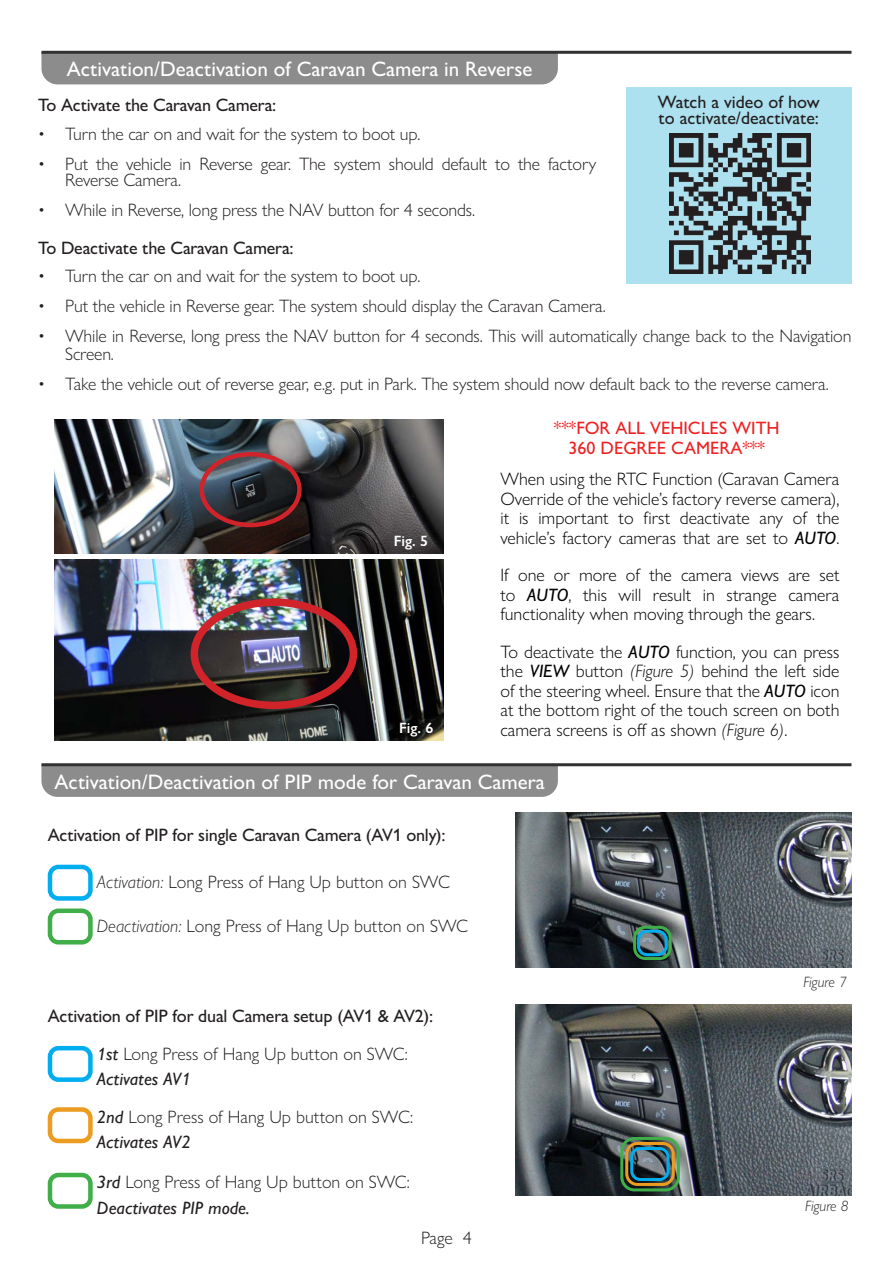
<style>
.page{position:relative;width:893px;height:1263px;background:#fff}
.page>*{position:absolute;margin:0;border:0;box-sizing:border-box;transform-origin:0 0}
.t1{font:500 21px "Gill Sans Nova";color:#fff}
.t2{font:300 18px/16.5px "Gill Sans Nova";letter-spacing:-.01em;color:#231f20}
.t3{font:300 18px/19.5px "Gill Sans Nova";color:#000;text-align:justify}
.t4{font:500 18px "Gill Sans Nova";letter-spacing:-.01em;color:#231f20}
.t5{font:italic 500 18px "Gill Sans Nova";color:#231f20}
.t6{font:500 18px "Gill Sans Nova";color:#ee2123}
.t7{font:italic 300 15px "Gill Sans Nova";color:#231f20}
.t8{font:600 15px "Gill Sans Nova";letter-spacing:-.005em;color:#fff}
.s1{font-weight:500;font-style:italic}
.s2{font-style:italic}
</style>
<div class="page">
<div style="left:41px;top:54px;width:517px;height:30px;background:#8c8c8c"></div>
<hr style="left:41px;top:51px;width:810px;height:3px;background:#323132">
<svg style="left:41px;top:766px;width:517px;height:31px;background:#8c8c8c"></svg>
<hr style="left:41px;top:763px;width:810px;height:3px;background:#323132">
<img style="left:515px;top:812px;width:336px;height:155px">
<div style="left:48px;top:865px;width:45px;height:36px;border:4px solid #00aeef;border-radius:9px"></div>
<div style="left:48px;top:908px;width:45px;height:36px;border:4px solid #40ae49;border-radius:9px"></div>
<div style="left:637px;top:930px;width:31px;height:26px;border:3px solid #00aeef;border-radius:9px"></div>
<div style="left:633px;top:926px;width:39px;height:34px;border:3px solid #40ae49;border-radius:11px"></div>
<img style="left:515px;top:1004px;width:336px;height:191px">
<div style="left:48px;top:1046px;width:45px;height:36px;border:4px solid #00aeef;border-radius:9px"></div>
<div style="left:48px;top:1107px;width:45px;height:36px;border:4px solid #ec9c20;border-radius:9px"></div>
<div style="left:630px;top:1147px;width:39px;height:34px;border:3px solid #00aeef;border-radius:9px"></div>
<div style="left:625px;top:1142px;width:50px;height:44px;border:3px solid #ec9c20;border-radius:11px"></div>
<div style="left:48px;top:1173px;width:45px;height:36px;border:4px solid #40ae49;border-radius:9px"></div>
<div style="left:620px;top:1137px;width:60px;height:54px;border:3px solid #40ae49;border-radius:13px"></div>
<div style="left:626px;top:87px;width:225px;height:197px;background:#ade1ef"></div>
<img style="left:670px;top:133px;width:140px;height:141px">
<img style="left:54px;top:559px;width:390px;height:181px">
<img style="left:54px;top:420px;width:390px;height:134px">
<div style="left:191px;top:598px;width:166px;height:111px;border:8px solid #d1232a;border-radius:50%"></div>
<div style="left:199px;top:452px;width:103px;height:75px;border:4px solid #d1232a;border-radius:50%"></div>
<p class="t1" style="left:67px;top:56px;width:467px">Activation/Deactivation of Caravan Camera in Reverse</p>
<p class="t4" style="left:38px;top:94px;width:239px">To Activate the Caravan Camera:</p>
<p class="t2" style="left:38px;top:125px;width:384px">• Turn the car on and wait for the system to boot up.</p>
<p class="t2" style="left:65px;top:155px;width:533px;text-indent:-27px">• Put the vehicle in Reverse gear. The system should default to the factory<br>Reverse Camera.</p>
<p class="t2" style="left:38px;top:202px;width:438px">• While in Reverse, long press the NAV button for 4 seconds.</p>
<p class="t4" style="left:38px;top:237px;width:257px">To Deactivate the Caravan Camera:</p>
<p class="t2" style="left:38px;top:268px;width:384px">• Turn the car on and wait for the system to boot up.</p>
<p class="t2" style="left:38px;top:298px;width:569px">• Put the vehicle in Reverse gear. The system should display the Caravan Camera.</p>
<p class="t2" style="left:65px;top:327px;width:788px;line-height:18px;text-indent:-27px">• While in Reverse, long press the NAV button for 4 seconds. This will automatically change back to the Navigation<br>Screen.</p>
<p class="t2" style="left:38px;top:376px;width:792px">• Take the vehicle out of reverse gear, e.g. put in Park. The system should now default back to the reverse camera.</p>
<p class="t4" style="left:658px;top:91px;width:163px">Watch a video of how</p>
<p class="t4" style="left:659px;top:107px;width:162px">to activate/deactivate:</p>
<p class="t8" style="left:394px;top:531px;width:36px">Fig. 5</p>
<p class="t8" style="left:399px;top:718px;width:36px">Fig. 6</p>
<p class="t6" style="left:554px;top:417px;width:227px">***FOR ALL VEHICLES WITH</p>
<p class="t6" style="left:569px;top:436px;width:198px">360 DEGREE CAMERA***</p>
<p class="t3" style="left:500px;top:469px;width:340px">When using the RTC Function (Caravan Camera Override of the vehicle’s factory reverse camera), it is important to first deactivate any of the vehicle’s factory cameras that are set to <span class="s1">AUTO</span>.</p>
<p class="t3" style="left:500px;top:565px;width:340px">If one or more of the camera views are set to <span class="s1">AUTO</span>, this will result in strange camera functionality when moving through the gears.</p>
<p class="t3" style="left:500px;top:642px;width:340px">To deactivate the <span class="s1">AUTO</span> function, you can press the <span class="s1">VIEW</span> button <span class="s2">(Figure 5)</span> behind the left side of the steering wheel. Ensure that the <span class="s1">AUTO</span> icon at the bottom right of the touch screen on both camera screens is off as shown <span class="s2">(Figure 6)</span>.</p>
<p class="t1" style="left:55px;top:769px;width:492px">Activation/Deactivation of PIP mode for Caravan Camera</p>
<p class="t4" style="left:48px;top:824px;width:399px">Activation of PIP for single Caravan Camera (AV1 only):</p>
<p class="t2" style="left:97px;top:873px;width:355px"><span class="s2">Activation:</span> Long Press of Hang Up button on SWC</p>
<p class="t2" style="left:97px;top:917px;width:373px"><span class="s2">Deactivation:</span> Long Press of Hang Up button on SWC</p>
<p class="t4" style="left:48px;top:1005px;width:387px">Activation of PIP for dual Camera setup (AV1 &amp; AV2):</p>
<p class="t2" style="left:97px;top:1045px;width:312px"><span class="s1">1st</span> Long Press of Hang Up button on SWC:</p>
<p class="t5" style="left:97px;top:1068px;width:95px">Activates AV1</p>
<p class="t2" style="left:97px;top:1108px;width:318px"><span class="s1">2nd</span> Long Press of Hang Up button on SWC:</p>
<p class="t5" style="left:97px;top:1131px;width:95px">Activates AV2</p>
<p class="t2" style="left:97px;top:1173px;width:314px"><span class="s1">3rd</span> Long Press of Hang Up button on SWC:</p>
<p class="t5" style="left:97px;top:1196px;width:154px">Deactivates PIP mode.</p>
<p class="t2" style="left:421px;top:1229px;width:52px">Page 4</p>
<p class="t7" style="left:803px;top:972px;width:45px">Figure 7</p>
<p class="t7" style="left:805px;top:1197px;width:45px">Figure 8</p>
</div>
